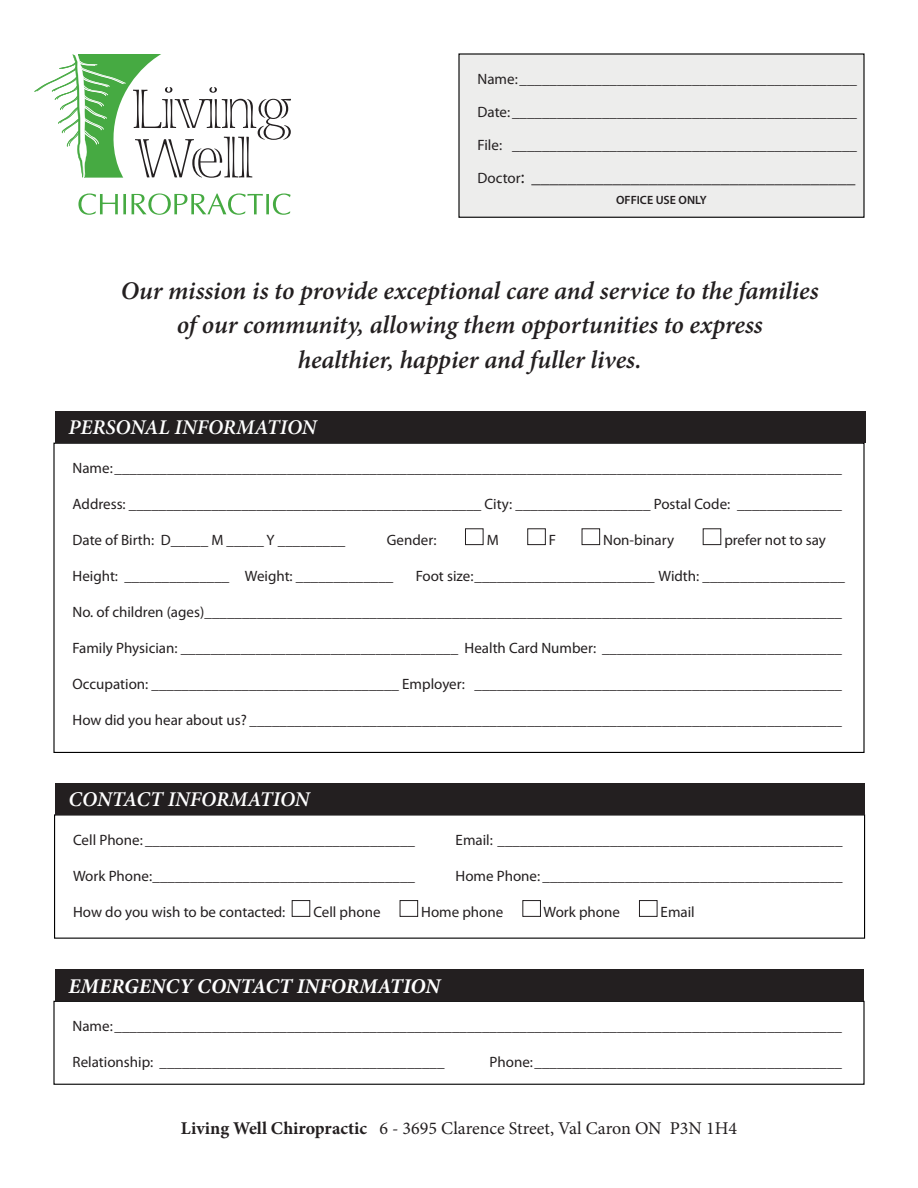
<style>
.page{position:relative;width:918px;height:1188px;background:#fff}
.page>*{position:absolute;margin:0;border:0;box-sizing:border-box;transform-origin:0 0}
.t1{font:italic 600 25.5px/34.5px "Minion Pro";letter-spacing:-.005em;color:#231f20;text-align:center}
.t2{font:italic 600 21px "Minion Pro";color:#fff}
.t3{font:italic 700 21px "Minion Pro";color:#fff}
.t4{font:18px "Minion Pro";color:#231f20}
.t5{font:18px "Myriad Pro";color:#231f20}
.t6{font:15px "Myriad Pro";color:#231f20}
.t7{font:600 12px "Myriad Pro";color:#231f20}
.s1{font-size:15px}
.s2{font-weight:700}
</style>
<div class="page">
<svg style="left:34px;top:54px;width:257px;height:124px"></svg>
<svg style="left:78px;top:193px;width:48px;height:22px"></svg>
<svg style="left:132px;top:193px;width:159px;height:22px"></svg>
<div style="left:459px;top:54px;width:405px;height:163px;background:#ededec"></div>
<div style="left:458px;top:53px;width:407px;height:165px;border:1px solid #000"></div>
<div style="left:465px;top:528px;width:18px;height:17px;border:1px solid #231f20"></div>
<div style="left:527px;top:528px;width:19px;height:17px;border:1px solid #231f20"></div>
<div style="left:582px;top:528px;width:18px;height:17px;border:1px solid #231f20"></div>
<div style="left:703px;top:528px;width:18px;height:17px;border:1px solid #231f20"></div>
<div style="left:55px;top:411px;width:811px;height:32px;background:#231f20"></div>
<div style="left:292px;top:900px;width:18px;height:17px;border:1px solid #231f20"></div>
<div style="left:400px;top:900px;width:18px;height:17px;border:1px solid #231f20"></div>
<div style="left:522px;top:900px;width:19px;height:17px;border:1px solid #231f20"></div>
<div style="left:639px;top:900px;width:18px;height:17px;border:1px solid #231f20"></div>
<div style="left:54px;top:814px;width:811px;height:125px;border:1px solid #000"></div>
<div style="left:55px;top:783px;width:810px;height:31px;background:#231f20"></div>
<div style="left:53px;top:1001px;width:812px;height:84px;border:1px solid #000"></div>
<div style="left:55px;top:969px;width:808px;height:32px;background:#231f20"></div>
<p class="t6" style="left:478px;top:70px;width:381px">Name:_____________________________________________</p>
<p class="t6" style="left:478px;top:103px;width:381px">Date:______________________________________________</p>
<p class="t6" style="left:478px;top:136px;width:381px">File: ______________________________________________</p>
<p class="t5" style="left:478px;top:166px;width:379px"><span class="s1">Doctor</span>: ____________________________________</p>
<p class="t7" style="left:616px;top:192px;width:92px">OFFICE USE ONLY</p>
<p class="t1" style="left:121px;top:273px;width:699px">Our mission is to provide exceptional care and service to the families of our community, allowing them opportunities to express<br>healthier, happier and fuller lives.</p>
<p class="t2" style="left:69px;top:413px;width:249px">PERSONAL INFORMATION</p>
<p class="t6" style="left:73px;top:459px;width:771px">Name:_________________________________________________________________________________________________</p>
<p class="t6" style="left:73px;top:495px;width:771px">Address: _______________________________________________ City: __________________ Postal Code: ______________</p>
<p class="t6" style="left:73px;top:531px;width:274px">Date of Birth: D_____ M _____ Y _________</p>
<p class="t6" style="left:387px;top:531px;width:51px">Gender:</p>
<p class="t6" style="left:487px;top:531px;width:14px">M</p>
<p class="t6" style="left:549px;top:531px;width:9px">F</p>
<p class="t6" style="left:603px;top:531px;width:72px">Non-binary</p>
<p class="t6" style="left:724px;top:531px;width:103px">prefer not to say</p>
<p class="t6" style="left:73px;top:567px;width:322px">Height: ______________ Weight: _____________</p>
<p class="t6" style="left:416px;top:567px;width:431px">Foot size:________________________ Width: ___________________</p>
<p class="t6" style="left:73px;top:603px;width:771px">No. of children (ages)_____________________________________________________________________________________</p>
<p class="t6" style="left:73px;top:639px;width:771px">Family Physician: _____________________________________ Health Card Number: ________________________________</p>
<p class="t6" style="left:73px;top:675px;width:771px">Occupation: _________________________________ Employer: _________________________________________________</p>
<p class="t6" style="left:73px;top:711px;width:771px">How did you hear about us? _______________________________________________________________________________</p>
<p class="t2" style="left:69px;top:785px;width:243px">CONTACT INFORMATION</p>
<p class="t6" style="left:73px;top:830px;width:343px">Cell Phone: ____________________________________</p>
<p class="t6" style="left:456px;top:830px;width:388px">Email: ______________________________________________</p>
<p class="t6" style="left:73px;top:866px;width:343px">Work Phone:___________________________________</p>
<p class="t6" style="left:456px;top:866px;width:388px">Home Phone: ________________________________________</p>
<p class="t6" style="left:73px;top:902px;width:214px">How do you wish to be contacted:</p>
<p class="t6" style="left:313px;top:902px;width:69px">Cell phone</p>
<p class="t6" style="left:421px;top:902px;width:84px">Home phone</p>
<p class="t6" style="left:543px;top:902px;width:78px">Work phone</p>
<p class="t6" style="left:661px;top:902px;width:36px">Email</p>
<p class="t3" style="left:69px;top:971px;width:373px">EMERGENCY CONTACT INFORMATION</p>
<p class="t6" style="left:73px;top:1017px;width:771px">Name:_________________________________________________________________________________________________</p>
<p class="t6" style="left:73px;top:1053px;width:373px">Relationship: ______________________________________</p>
<p class="t6" style="left:490px;top:1053px;width:354px">Phone:_________________________________________</p>
<p class="t4" style="left:181px;top:1116px;width:558px"><span class="s2">Living Well Chiropractic</span> 6 - 3695 Clarence Street, Val Caron ON P3N 1H4</p>
</div>
